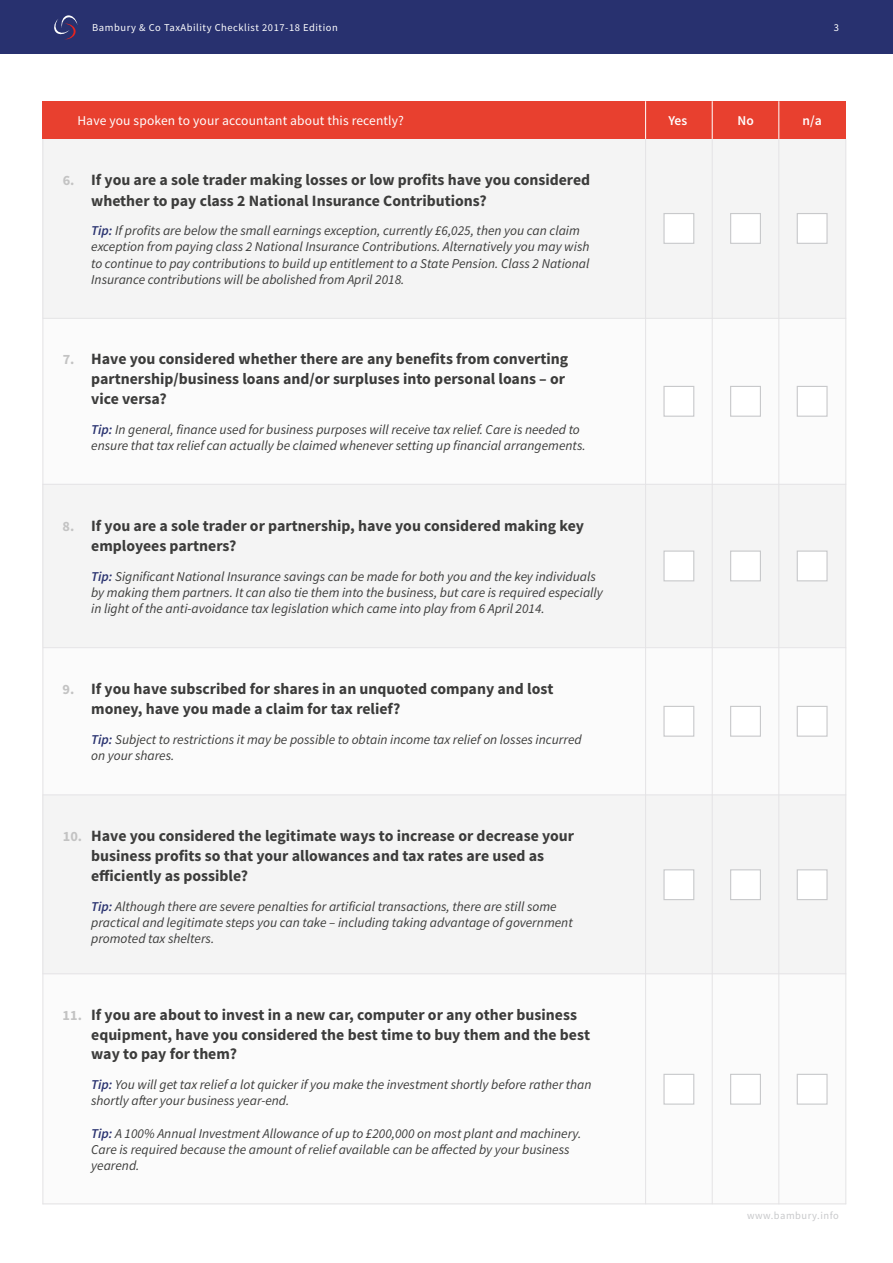
<style>
.page{position:relative;width:893px;height:1263px;background:#fff}
.page>*{position:absolute;margin:0;border:0;box-sizing:border-box;transform-origin:0 0}
.t1{font:700 15.75px/20px "Source Sans Pro";color:#3c3c3b}
.t2{font:700 14.25px "Source Sans Pro";color:#c3c3c3}
.t3{font:italic 13.5px/16.2px "Source Sans Pro";color:#3c3c3b}
.t4{font:13.5px "Source Sans Pro";letter-spacing:.01em;color:#fff}
.t5{font:600 13.5px "Source Sans Pro";color:#fff}
.t6{font:10.5px "Source Sans Pro";letter-spacing:.05em;color:#fff}
.t7{font:10.5px "Source Sans Pro";letter-spacing:.05em;color:#c8c9cb}
.s1{font-weight:600;color:#28316f}
</style>
<div class="page">
<div style="left:0;top:0;width:893px;height:54px;background:#28316f"></div>
<svg style="left:54px;top:15px;width:23px;height:24px"></svg>
<div style="left:43px;top:139px;width:803px;height:179px;background:#f4f4f4"></div>
<div style="left:43px;top:318px;width:803px;height:166px;background:#fbfbfb"></div>
<div style="left:43px;top:485px;width:803px;height:162px;background:#f4f4f4"></div>
<div style="left:43px;top:795px;width:803px;height:179px;background:#f4f4f4"></div>
<div style="left:43px;top:974px;width:803px;height:230px;background:#fbfbfb"></div>
<div style="left:43px;top:648px;width:803px;height:146px;background:#fbfbfb"></div>
<div style="left:663px;top:213px;width:31px;height:31px;background:#fff;border:1px solid #c8c9cb"></div>
<div style="left:730px;top:213px;width:31px;height:31px;background:#fff;border:1px solid #c8c9cb"></div>
<div style="left:797px;top:213px;width:31px;height:31px;background:#fff;border:1px solid #c8c9cb"></div>
<hr style="left:43px;top:318px;width:803px;height:1px;background:#e4e3e5">
<hr style="left:43px;top:484px;width:803px;height:1px;background:#e4e3e5">
<hr style="left:43px;top:794px;width:803px;height:1px;background:#e4e3e5">
<hr style="left:43px;top:973px;width:803px;height:1px;background:#e4e3e5">
<hr style="left:43px;top:1203px;width:803px;height:1px;background:#e4e3e5">
<hr style="left:43px;top:647px;width:803px;height:1px;background:#e4e3e5">
<div style="left:663px;top:386px;width:31px;height:31px;background:#fff;border:1px solid #c8c9cb"></div>
<div style="left:730px;top:386px;width:31px;height:31px;background:#fff;border:1px solid #c8c9cb"></div>
<div style="left:797px;top:386px;width:31px;height:31px;background:#fff;border:1px solid #c8c9cb"></div>
<div style="left:663px;top:550px;width:31px;height:31px;background:#fff;border:1px solid #c8c9cb"></div>
<div style="left:663px;top:869px;width:31px;height:31px;background:#fff;border:1px solid #c8c9cb"></div>
<div style="left:663px;top:1074px;width:31px;height:31px;background:#fff;border:1px solid #c8c9cb"></div>
<div style="left:663px;top:706px;width:31px;height:31px;background:#fff;border:1px solid #c8c9cb"></div>
<div style="left:730px;top:550px;width:31px;height:31px;background:#fff;border:1px solid #c8c9cb"></div>
<div style="left:730px;top:869px;width:31px;height:31px;background:#fff;border:1px solid #c8c9cb"></div>
<div style="left:730px;top:1074px;width:31px;height:31px;background:#fff;border:1px solid #c8c9cb"></div>
<div style="left:730px;top:706px;width:31px;height:31px;background:#fff;border:1px solid #c8c9cb"></div>
<div style="left:797px;top:550px;width:31px;height:31px;background:#fff;border:1px solid #c8c9cb"></div>
<div style="left:797px;top:869px;width:31px;height:31px;background:#fff;border:1px solid #c8c9cb"></div>
<div style="left:797px;top:1074px;width:31px;height:31px;background:#fff;border:1px solid #c8c9cb"></div>
<div style="left:797px;top:706px;width:31px;height:31px;background:#fff;border:1px solid #c8c9cb"></div>
<hr style="left:645px;top:139px;width:1px;height:1065px;background:#e4e3e5">
<hr style="left:712px;top:139px;width:1px;height:1065px;background:#e4e3e5">
<hr style="left:778px;top:139px;width:1px;height:1065px;background:#e4e3e5">
<hr style="left:845px;top:139px;width:1px;height:1065px;background:#e4e3e5">
<hr style="left:43px;top:139px;width:1px;height:1065px;background:#e4e3e5">
<div style="left:43px;top:101px;width:803px;height:38px;background:#e8402f"></div>
<hr style="left:645px;top:101px;width:1px;height:38px;background:#fff">
<hr style="left:712px;top:101px;width:1px;height:38px;background:#fff">
<hr style="left:778px;top:101px;width:1px;height:38px;background:#fff">
<p class="t6" style="left:92px;top:21px;width:247px">Bambury &amp; Co TaxAbility Checklist 2017-18 Edition</p>
<p class="t6" style="left:834px;top:21px;width:7px">3</p>
<p class="t4" style="left:77px;top:112px;width:328px">Have you spoken to your accountant about this recently?</p>
<p class="t5" style="left:668px;top:112px;width:21px">Yes</p>
<p class="t5" style="left:737px;top:112px;width:18px">No</p>
<p class="t5" style="left:802px;top:112px;width:21px">n/a</p>
<p class="t2" style="left:63px;top:171px;width:13px">6.</p>
<p class="t1" style="left:91px;top:170px;width:500px">If you are a sole trader making losses or low profits have you considered whether to pay class 2 National Insurance Contributions?</p>
<p class="t3" style="left:91px;top:223px;width:500px"><span class="s1">Tip:</span> If profits are below the small earnings exception, currently £6,025, then you can claim exception from paying class 2 National Insurance Contributions. Alternatively you may wish to continue to pay contributions to build up entitlement to a State Pension. Class 2 National Insurance contributions will be abolished from April 2018.</p>
<p class="t2" style="left:63px;top:351px;width:13px">7.</p>
<p class="t1" style="left:91px;top:350px;width:479px">Have you considered whether there are any benefits from converting partnership/business loans and/or surpluses into personal loans – or vice versa?</p>
<p class="t3" style="left:91px;top:421px;width:496px"><span class="s1">Tip:</span> In general, finance used for business purposes will receive tax relief. Care is needed to ensure that tax relief can actually be claimed whenever setting up financial arrangements.</p>
<p class="t2" style="left:63px;top:517px;width:13px">8.</p>
<p class="t1" style="left:91px;top:516px;width:494px">If you are a sole trader or partnership, have you considered making key employees partners?</p>
<p class="t3" style="left:91px;top:568px;width:513px"><span class="s1">Tip:</span> Significant National Insurance savings can be made for both you and the key individuals by making them partners. It can also tie them into the business, but care is required especially in light of the anti-avoidance tax legislation which came into play from 6 April 2014.</p>
<p class="t2" style="left:63px;top:680px;width:13px">9.</p>
<p class="t1" style="left:91px;top:679px;width:464px">If you have subscribed for shares in an unquoted company and lost money, have you made a claim for tax relief?</p>
<p class="t3" style="left:91px;top:731px;width:492px"><span class="s1">Tip:</span> Subject to restrictions it may be possible to obtain income tax relief on losses incurred on your shares.</p>
<p class="t2" style="left:63px;top:827px;width:21px">10.</p>
<p class="t1" style="left:91px;top:827px;width:484px">Have you considered the legitimate ways to increase or decrease your business profits so that your allowances and tax rates are used as efficiently as possible?</p>
<p class="t3" style="left:91px;top:898px;width:483px"><span class="s1">Tip:</span> Although there are severe penalties for artificial transactions, there are still some practical and legitimate steps you can take – including taking advantage of government promoted tax shelters.</p>
<p class="t2" style="left:63px;top:1006px;width:21px">11.</p>
<p class="t1" style="left:91px;top:1006px;width:500px;line-height:19.5px">If you are about to invest in a new car, computer or any other business equipment, have you considered the best time to buy them and the best way to pay for them?</p>
<p class="t3" style="left:91px;top:1076px;width:502px"><span class="s1">Tip:</span> You will get tax relief a lot quicker if you make the investment shortly before rather than shortly after your business year-end.</p>
<p class="t3" style="left:91px;top:1125px;width:492px"><span class="s1">Tip:</span> A 100% Annual Investment Allowance of up to £200,000 on most plant and machinery.<br>Care is required because the amount of relief available can be affected by your business yearend.</p>
<p class="t7" style="left:747px;top:1209px;width:93px">www.bambury.info</p>
</div>
